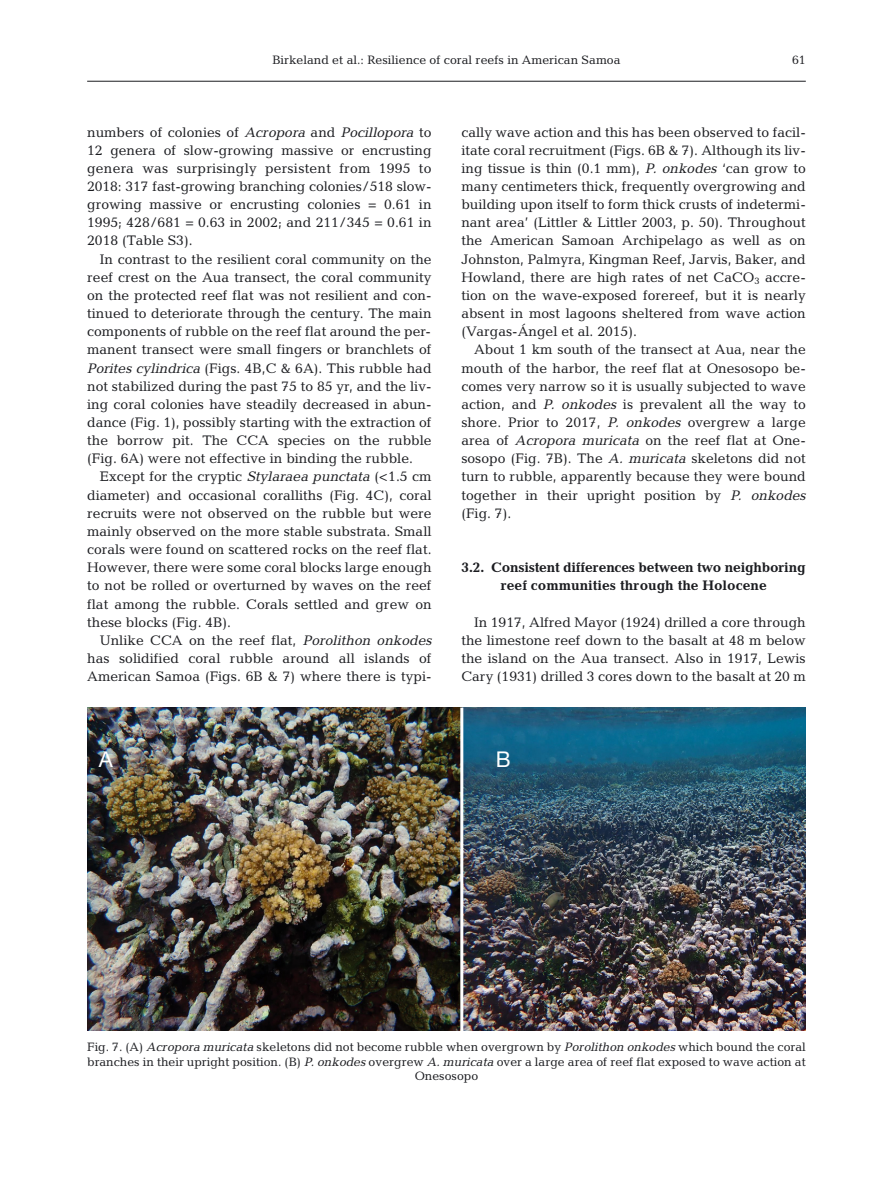
<style>
.page{position:relative;width:893px;height:1178px;background:#fff}
.page>*{position:absolute;margin:0;border:0;box-sizing:border-box;transform-origin:0 0}
.t1{font:21.75px "Helvetica Neue";color:#fff}
.t2{font:13.95px/18.1px "Candida Pro";color:#1b1c20;text-align:justify}
.t3{font:700 13.95px/18.1px "Candida Pro";letter-spacing:-.015em;color:#1b1c20;text-align:center}
.t4{font:12.3px/14.7px "Candida Pro";color:#1b1c20;text-align:center}
.s1{font-family:"Oblique Straight Plain"}
</style>
<div class="page">
<hr style="left:87px;top:81px;width:719px;height:1px;background:#1b1c20">
<img style="left:463px;top:707px;width:343px;height:324px">
<img style="left:87px;top:707px;width:373px;height:324px">
<p class="t4" style="left:272px;top:53px;width:350px">Birkeland et al.: Resilience of coral reefs in American Samoa</p>
<p class="t4" style="left:792px;top:54px;width:15px">61</p>
<p class="t2" style="left:87px;top:124px;width:346px">numbers of colonies of <span class="s1">Acropora</span> and <span class="s1">Pocillopora</span> to 12 genera of slow-growing massive or encrusting genera was surprisingly persistent from 1995 to 2018: 317 fast-growing branching colonies/518 slow&shy;growing massive or encrusting colonies = 0.61 in 1995; 428/681 = 0.63 in 2002; and 211/345 = 0.61 in 2018 (Table S3).</p>
<p class="t2" style="left:87px;top:251px;width:346px;text-indent:13px">In contrast to the resilient coral community on the reef crest on the Aua transect, the coral community on the protected reef flat was not resilient and con&shy;tinued to deteriorate through the century. The main components of rubble on the reef flat around the per&shy;manent transect were small fingers or branchlets of <span class="s1">Porites cylindrica</span> (Figs. 4B,C &amp; 6A). This rubble had not stabilized during the past 75 to 85 yr, and the liv&shy;ing coral colonies have steadily decreased in abun&shy;dance (Fig. 1), possibly starting with the extraction of the borrow pit. The CCA species on the rubble (Fig. 6A) were not effective in binding the rubble.</p>
<p class="t2" style="left:87px;top:469px;width:346px;text-indent:13px">Except for the cryptic <span class="s1">Stylaraea punctata</span> (&lt;1.5 cm diameter) and occasional coralliths (Fig. 4C), coral recruits were not observed on the rubble but were mainly observed on the more stable substrata. Small corals were found on scattered rocks on the reef flat.<br>However, there were some coral blocks large enough to not be rolled or overturned by waves on the reef flat among the rubble. Corals settled and grew on these blocks (Fig. 4B).</p>
<p class="t2" style="left:87px;top:632px;width:346px;text-indent:13px">Unlike CCA on the reef flat, <span class="s1">Porolithon onkodes </span>has solidified coral rubble around all islands of American Samoa (Figs. 6B &amp; 7) where there is typi-</p>
<p class="t2" style="left:461px;top:124px;width:346px">cally wave action and this has been observed to facil&shy;itate coral recruitment (Figs. 6B &amp; 7). Although its liv&shy;ing tissue is thin (0.1 mm), <span class="s1">P. onkodes</span> ‘can grow to many centimeters thick, frequently overgrowing and building upon itself to form thick crusts of indetermi&shy;nant area’ (Littler &amp; Littler 2003, p. 50). Throughout the American Samoan Archipelago as well as on Johnston, Palmyra, Kingman Reef, Jarvis, Baker, and Howland, there are high rates of net CaCO<sub>3</sub> accre&shy;tion on the wave-exposed forereef, but it is nearly absent in most lagoons sheltered from wave action (Vargas-Ángel et al. 2015).</p>
<p class="t2" style="left:461px;top:342px;width:346px;text-indent:13px">About 1 km south of the transect at Aua, near the mouth of the harbor, the reef flat at Onesosopo be - comes very narrow so it is usually subjected to wave action, and <span class="s1">P. onkodes</span> is prevalent all the way to shore. Prior to 2017, <span class="s1">P. onkodes</span> overgrew a large area of <span class="s1">Acropora muricata</span> on the reef flat at One&shy;sosopo (Fig. 7B). The <span class="s1">A. muricata</span> skeletons did not turn to rubble, apparently because they were bound together in their upright position by <span class="s1">P. onkodes </span>(Fig. 7).</p>
<p class="t3" style="left:462px;top:560px;width:345px">3.2. Consistent differences between two neighboring reef communities through the Holocene</p>
<p class="t2" style="left:461px;top:614px;width:346px;text-indent:13px">In 1917, Alfred Mayor (1924) drilled a core through the limestone reef down to the basalt at 48 m below the island on the Aua transect. Also in 1917, Lewis Cary (1931) drilled 3 cores down to the basalt at 20 m</p>
<h1 class="t1" style="left:99px;top:752px;width:16px">A</h1>
<h1 class="t1" style="left:496px;top:752px;width:16px">B</h1>
<p class="t4" style="left:87px;top:1040px;width:720px">Fig. 7. (A) <span class="s1">Acropora muricata</span> skeletons did not become rubble when overgrown by <span class="s1">Porolithon onkodes</span> which bound the coral branches in their upright position. (B) <span class="s1">P. onkodes</span> overgrew <span class="s1">A. muricata</span> over a large area of reef flat exposed to wave action at<br>Onesosopo</p>
</div>
